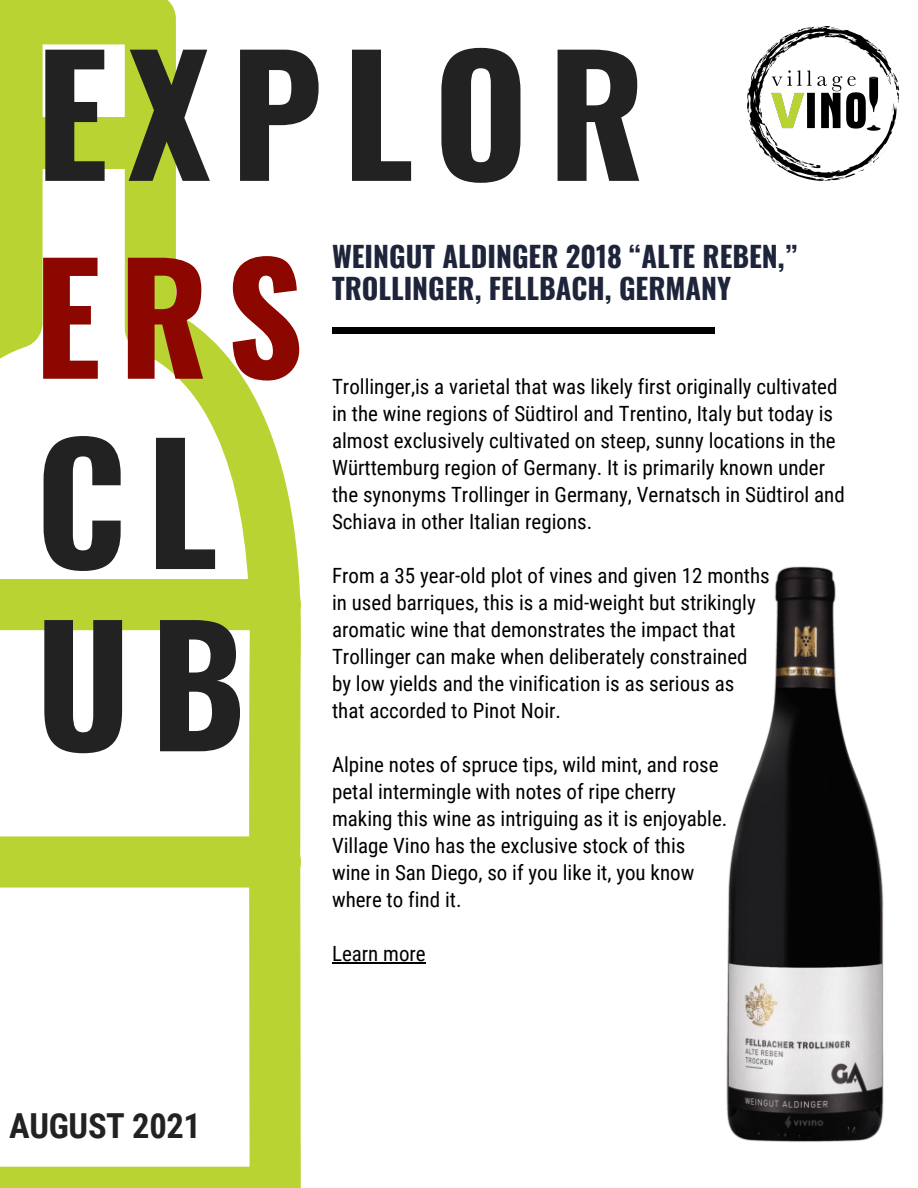
<style>
.page{position:relative;width:918px;height:1188px;background:#fff}
.page>*{position:absolute;margin:0;border:0;box-sizing:border-box;transform-origin:0 0}
.t1{font:700 162px "Oswald";letter-spacing:.12em;color:#222}
.t2{font:700 149.4px "Oswald";color:#8b0700}
.t3{font:700 34.5px "Roboto Condensed";letter-spacing:-.01em;color:#222}
.t4{font:700 28.5px/32px "Oswald";color:#1e243a}
.t5{font:21px/27px "Roboto Condensed";color:#000}
</style>
<div class="page">
<hr style="left:332px;top:962px;width:94px;height:2px;background:#000">
<svg style="left:0;top:0;width:301px;height:1188px"></svg>
<div style="left:30px;top:117px;width:120px;height:51px;background:#b9d332"></div>
<div style="left:0;top:579px;width:301px;height:51px;background:#b9d332"></div>
<div style="left:0;top:836px;width:301px;height:52px;background:#b9d332"></div>
<img style="left:748px;top:27px;width:150px;height:154px">
<div style="left:332px;top:327px;width:383px;height:6px;background:#000"></div>
<img style="left:726px;top:566px;width:158px;height:576px">
<p class="t1" style="left:36px;top:-12px;width:611px">EXPLOR</p>
<p class="t2" style="left:34px;top:201px;width:271px">ERS</p>
<p class="t1" style="left:36px;top:376px;width:184px">CL</p>
<p class="t1" style="left:36px;top:558px;width:211px">UB</p>
<p class="t4" style="left:332px;top:239px;width:466px">WEINGUT ALDINGER 2018 “ALTE REBEN,”<br>TROLLINGER, FELLBACH, GERMANY</p>
<p class="t5" style="left:332px;top:374px;width:514px">Trollinger,is a varietal that was likely first originally cultivated in the wine regions of Südtirol and Trentino, Italy but today is almost exclusively cultivated on steep, sunny locations in the Württemburg region of Germany. It is primarily known under the synonyms Trollinger in Germany, Vernatsch in Südtirol and Schiava in other Italian regions.</p>
<p class="t5" style="left:332px;top:563px;width:439px">From a 35 year-old plot of vines and given 12 months</p>
<p class="t5" style="left:332px;top:590px;width:425px">in used barriques, this is a mid-weight but strikingly</p>
<p class="t5" style="left:332px;top:617px;width:405px">aromatic wine that demonstrates the impact that</p>
<p class="t5" style="left:332px;top:644px;width:417px">Trollinger can make when deliberately constrained</p>
<p class="t5" style="left:332px;top:671px;width:404px">by low yields and the vinification is as serious as</p>
<p class="t5" style="left:332px;top:698px;width:231px">that accorded to Pinot Noir.</p>
<p class="t5" style="left:332px;top:752px;width:388px">Alpine notes of spruce tips, wild mint, and rose</p>
<p class="t5" style="left:332px;top:779px;width:345px">petal intermingle with notes of ripe cherry</p>
<p class="t5" style="left:332px;top:806px;width:397px">making this wine as intriguing as it is enjoyable.</p>
<p class="t5" style="left:332px;top:833px;width:355px">Village Vino has the exclusive stock of this</p>
<p class="t5" style="left:332px;top:860px;width:364px">wine in San Diego, so if you like it, you know</p>
<p class="t5" style="left:332px;top:887px;width:131px">where to find it.</p>
<p class="t5" style="left:332px;top:941px;width:95px">Learn more</p>
<p class="t3" style="left:9px;top:1106px;width:193px">AUGUST 2021</p>
</div>
